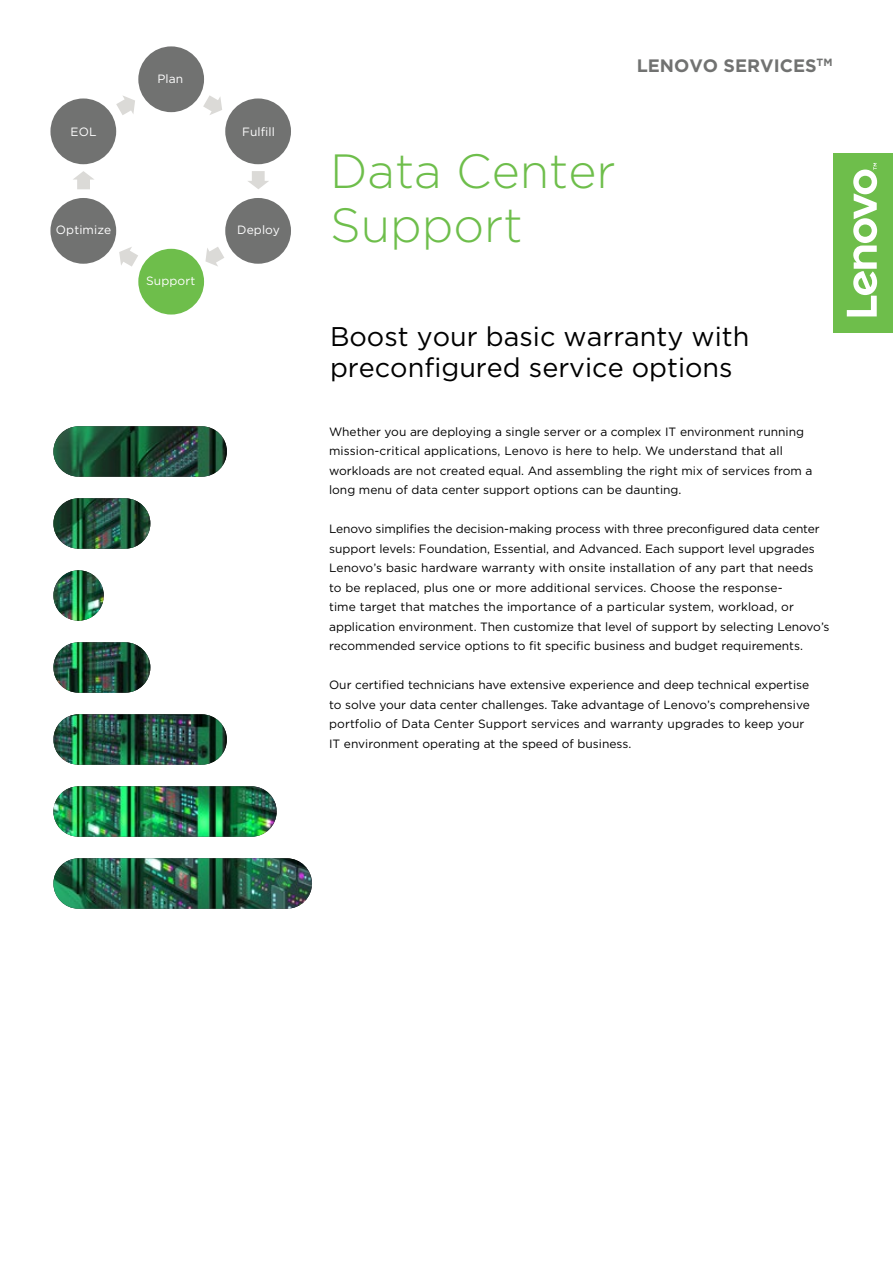
<style>
.page{position:relative;width:893px;height:1263px;background:#fff}
.page>*{position:absolute;margin:0;border:0;box-sizing:border-box;transform-origin:0 0}
.t1{font:300 48px/54px "Gotham";color:#6ebe4b}
.t2{font:27px/31.5px "Gotham";color:#000}
.t3{font:700 18px "Gotham";color:#717271}
.t4{font:12px/19.5px "Gotham";color:#000}
.t5{font:12px "Gotham";letter-spacing:.01em;color:#fff}
</style>
<div class="page">
<div style="left:833px;top:154px;width:60px;height:179px;background:#6ebe4b"></div>
<svg style="left:847px;top:163px;width:30px;height:153px"></svg>
<div style="left:138px;top:46px;width:66px;height:66px;background:#717271;border-radius:50%"></div>
<div style="left:225px;top:98px;width:66px;height:66px;background:#717271;border-radius:50%"></div>
<div style="left:225px;top:198px;width:66px;height:66px;background:#717271;border-radius:50%"></div>
<div style="left:50px;top:98px;width:66px;height:66px;background:#717271;border-radius:50%"></div>
<div style="left:50px;top:198px;width:66px;height:66px;background:#717271;border-radius:50%"></div>
<div style="left:138px;top:249px;width:66px;height:66px;background:#6ebe4b;border-radius:50%"></div>
<svg style="left:248px;top:171px;width:21px;height:18px"></svg>
<svg style="left:203px;top:95px;width:19px;height:20px"></svg>
<svg style="left:116px;top:96px;width:19px;height:19px"></svg>
<svg style="left:73px;top:171px;width:21px;height:18px"></svg>
<svg style="left:119px;top:247px;width:19px;height:20px"></svg>
<svg style="left:205px;top:247px;width:19px;height:20px"></svg>
<img style="left:53px;top:426px;width:259px;height:483px">
<p class="t5" style="left:71px;top:124px;width:27px">EOL</p>
<p class="t5" style="left:56px;top:222px;width:57px">Optimize</p>
<p class="t5" style="left:157px;top:71px;width:27px">Plan</p>
<p class="t5" style="left:146px;top:273px;width:51px">Support</p>
<p class="t5" style="left:242px;top:124px;width:34px">Fulfill</p>
<p class="t5" style="left:237px;top:222px;width:44px">Deploy</p>
<h3 class="t3" style="left:637px;top:54px;width:197px">LENOVO SERVICES<sup>TM</sup></h3>
<h1 class="t1" style="left:330px;top:142px;width:287px">Data Center<br>Support</h1>
<h2 class="t2" style="left:330px;top:320px;width:421px">Boost your basic warranty with preconfigured service options</h2>
<p class="t4" style="left:329px;top:422px;width:485px">Whether you are deploying a single server or a complex IT environment running mission-critical applications, Lenovo is here to help. We understand that all workloads are not created equal. And assembling the right mix of services from a long menu of data center support options can be daunting.</p>
<p class="t4" style="left:329px;top:519px;width:502px">Lenovo simplifies the decision-making process with three preconfigured data center support levels: Foundation, Essential, and Advanced. Each support level upgrades Lenovo’s basic hardware warranty with onsite installation of any part that needs<br>to be replaced, plus one or more additional services. Choose the response-<br>time target that matches the importance of a particular system, workload, or application environment. Then customize that level of support by selecting Lenovo’s recommended service options to fit specific business and budget requirements.</p>
<p class="t4" style="left:329px;top:675px;width:482px">Our certified technicians have extensive experience and deep technical expertise to solve your data center challenges. Take advantage of Lenovo’s comprehensive portfolio of Data Center Support services and warranty upgrades to keep your IT environment operating at the speed of business.</p>
</div>
